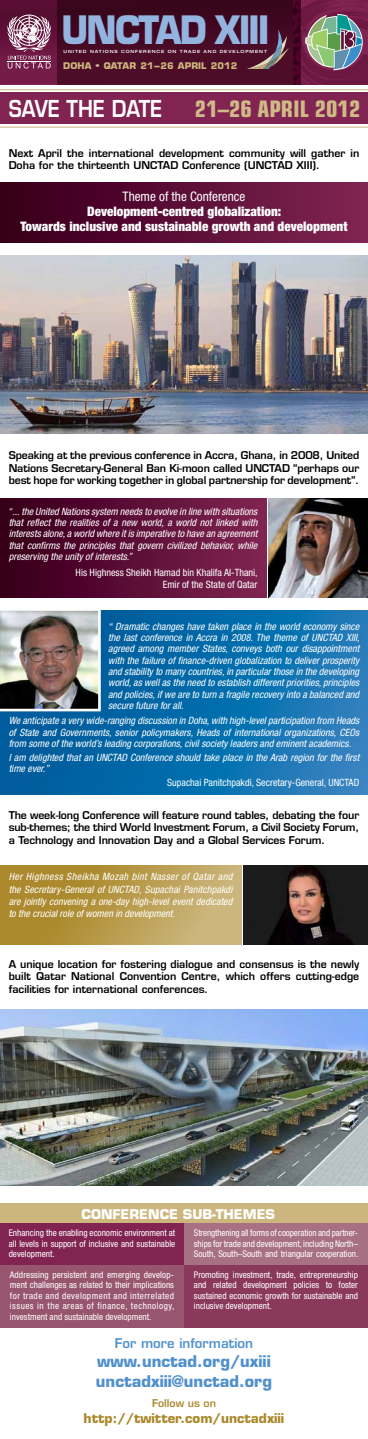
<style>
.page{position:relative;width:368px;height:1439px;background:#fff}
.page>*{position:absolute;margin:0;border:0;box-sizing:border-box;transform-origin:0 0}
.t1{font:42.88px "Eurostile Black DTC";letter-spacing:-.045em;color:#93b4df;scale:.9 1}
.t2{font:700 condensed 22.75px "Eurostile LT Std";color:#cfba87}
.t3{font:600 22.75px "Eurostile LT Std";color:#fff;scale:.85 1}
.t4{font:700 15.75px/19.1px "Eurostile LT Std";color:#5091cd}
.t5{font:900 condensed 13.12px/14.9px "Helvetica Neue LT Std";color:#fff;text-align:center}
.t6{font:700 13.12px "Eurostile LT Std";color:#ab892c}
.t7{font:700 13.12px "Eurostile LT Std";color:#fff}
.t8{font:condensed 13.12px "Helvetica Neue LT Std";color:#fff}
.t9{font:600 13.12px "Eurostile LT Std";color:#5091cd}
.t10{font:600 10.5px/12.2px "Eurostile LT Std";color:#000;text-align:justify}
.t11{font:600 10.5px "Eurostile LT Std";color:#ab892c}
.t12{font:italic condensed 10.06px/11.4px "Helvetica Neue LT Std";color:#fff;text-align:justify}
.t13{font:condensed 10.06px/11.4px "Helvetica Neue LT Std";color:#fff;text-align:right}
.t14{font:10.06px "Eurostile Black DTC";letter-spacing:.015em;color:#ccb67d}
.t15{font:condensed 9.19px/10.5px "Helvetica Neue LT Std";color:#fff;text-align:justify}
.t16{font:500 expanded 4.29px "Helvetica Neue LT Std";letter-spacing:.21em;color:#fff}
.s1{font-size:14.35px;color:#d8c89e}
.s2{font-style:inherit}
.s3{font-weight:300;font-stretch:normal}
</style>
<div class="page">
<div style="left:0;top:1203px;width:367px;height:20px;background:#ccb67d"></div>
<svg style="left:0;top:611px;width:367px;height:183px;background:#0a6cab"></svg>
<svg style="left:0;top:865px;width:241px;height:80px;background:#b89b4c"></svg>
<img style="left:362px;top:0;width:5px;height:84px">
<svg style="left:0;top:0;width:57px;height:84px;background:#66143c"></svg>
<div style="left:57px;top:0;width:243px;height:84px;background:linear-gradient(to bottom,#37041a,#520e2b)"></div>
<svg style="left:7px;top:15px;width:44px;height:54px;background:#9f6b85"></svg>
<svg style="left:237px;top:0;width:125px;height:84px;background:#62394c"></svg>
<hr style="left:0;top:89px;width:367px;height:1px;background:#ccb67d">
<hr style="left:0;top:127px;width:367px;height:1px;background:#ccb67d">
<div style="left:0;top:93px;width:367px;height:31px;background:#812452"></div>
<img style="left:0;top:255px;width:367px;height:178px">
<img style="left:0;top:1009px;width:367px;height:177px">
<div style="left:0;top:182px;width:367px;height:60px;background:linear-gradient(to right,#360019,#812452)"></div>
<img style="left:243px;top:865px;width:124px;height:79px">
<img style="left:0;top:610px;width:101px;height:101px">
<img style="left:268px;top:499px;width:99px;height:99px">
<div style="left:0;top:499px;width:265px;height:99px;background:linear-gradient(to right,#360019,#802452)"></div>
<div style="left:0;top:1223px;width:184px;height:42px;background:#812452"></div>
<div style="left:0;top:1265px;width:184px;height:62px;background:#98556e"></div>
<div style="left:184px;top:1223px;width:183px;height:42px;background:#a87083"></div>
<div style="left:184px;top:1265px;width:183px;height:62px;background:#8a395c"></div>
<h1 class="t1" style="left:61px;top:6px;width:232px">UNCTAD XIII</h1>
<p class="t14" style="left:63px;top:60px;width:175px">DOHA <span class="s1">-</span> QATAR <span class="s2">21</span>–<span class="s2">26</span> APRIL 2012</p>
<h2 class="t3" style="left:9px;top:95px;width:182px">SAVE THE DATE</h2>
<h2 class="t2" style="left:194px;top:95px;width:167px">21–26 april 2012</h2>
<p class="t16" style="left:63px;top:48px;width:204px">UNITED N ATIONS CONFERENCE ON TRADE AND D EVELOPMENT</p>
<p class="t10" style="left:9px;top:147px;width:351px">Next April the international development community will gather in<br>Doha for the thirteenth UNCTAD Conference (UNCTAD XIII).</p>
<h3 class="t8" style="left:122px;top:189px;width:124px">Theme of the Conference</h3>
<h3 class="t5" style="left:20px;top:204px;width:328px">Development-centred globalization:<br>Towards inclusive and sustainable growth and development</h3>
<p class="t10" style="left:9px;top:449px;width:351px">Speaking at the previous conference in Accra, Ghana, in 2008, United Nations Secretary-General Ban Ki-moon called UNCTAD “perhaps our best hope for working together in global partnership for development”.</p>
<p class="t12" style="left:9px;top:505px;width:250px"><span class="s3">“</span>... the United Nations system needs to evolve in line with situations that reflect the realities of a new world, a world not linked with interests alone, a world where it is imperative to have an agreement that confirms the principles that govern civilized behavior, while preserving the unity of interests.<span class="s3">”</span></p>
<p class="t13" style="left:75px;top:567px;width:183px">His Highness Sheikh Hamad bin Khalifa AI-Thani,<br>Emir of the State of Qatar</p>
<p class="t12" style="left:108px;top:620px;width:252px">“ Dramatic changes have taken place in the world economy since the last conference in Accra in 2008. The theme of UNCTAD XIII, agreed among member States, conveys both our disappointment with the failure of finance-driven globalization to deliver prosperity and stability to many countries, in particular those in the developing world, as well as the need to establish different priorities, principles and policies, if we are to turn a fragile recovery into a balanced and secure future for all.</p>
<p class="t12" style="left:9px;top:715px;width:351px">We anticipate a very wide-ranging discussion in Doha, with high-level participation from Heads of State and Governments, senior policymakers, Heads of international organizations, CEOs from some of the world’s leading corporations, civil society leaders and eminent academics.</p>
<p class="t12" style="left:9px;top:752px;width:351px">I am delighted that an UNCTAD Conference should take place in the Arab region for the first time ever.”</p>
<p class="t13" style="left:167px;top:777px;width:193px">Supachai Panitchpakdi, Secretary-General, UNCTAD</p>
<p class="t10" style="left:9px;top:809px;width:351px">The week-long Conference will feature round tables, debating the four sub-themes; the third World Investment Forum, a Civil Society Forum, a Technology and Innovation Day and a Global Services Forum.</p>
<p class="t12" style="left:9px;top:871px;width:225px;line-height:12.2px">Her Highness Sheikha Mozah bint Nasser of Qatar and the Secretary-General of UNCTAD, Supachai Panitchpakdi are jointly convening a one-day high-level event dedicated to the crucial role of women in development.</p>
<p class="t10" style="left:9px;top:958px;width:351px">A unique location for fostering dialogue and consensus is the newly built Qatar National Convention Centre, which offers cutting-edge facilities for international conferences.</p>
<h3 class="t7" style="left:81px;top:1205px;width:195px">Conference sub-themes</h3>
<p class="t15" style="left:9px;top:1227px;width:168px">Enhancing the enabling economic environment at all levels in support of inclusive and sustainable development.</p>
<p class="t15" style="left:10px;top:1269px;width:166px">Addressing persistent and emerging develop&shy;ment challenges as related to their implications for trade and development and interrelated issues in the areas of finance, technology, investment and sustainable development.</p>
<p class="t15" style="left:193px;top:1227px;width:166px">Strengthening all forms of cooperation and partner&shy;ships for trade and development, including North– South, South–South and triangular cooperation.</p>
<p class="t15" style="left:193px;top:1269px;width:165px">Promoting investment, trade, entrepreneurship and related development policies to foster sustained economic growth for sustainable and inclusive development.</p>
<h3 class="t9" style="left:115px;top:1335px;width:139px">For more information</h3>
<h3 class="t4" style="left:96px;top:1352px;width:177px">www.unctad.org/uxiii unctadxiii@unctad.org</h3>
<p class="t11" style="left:152px;top:1396px;width:65px">Follow us on</p>
<h3 class="t6" style="left:83px;top:1410px;width:202px">http://twitter.com/unctadxiii</h3>
</div>
